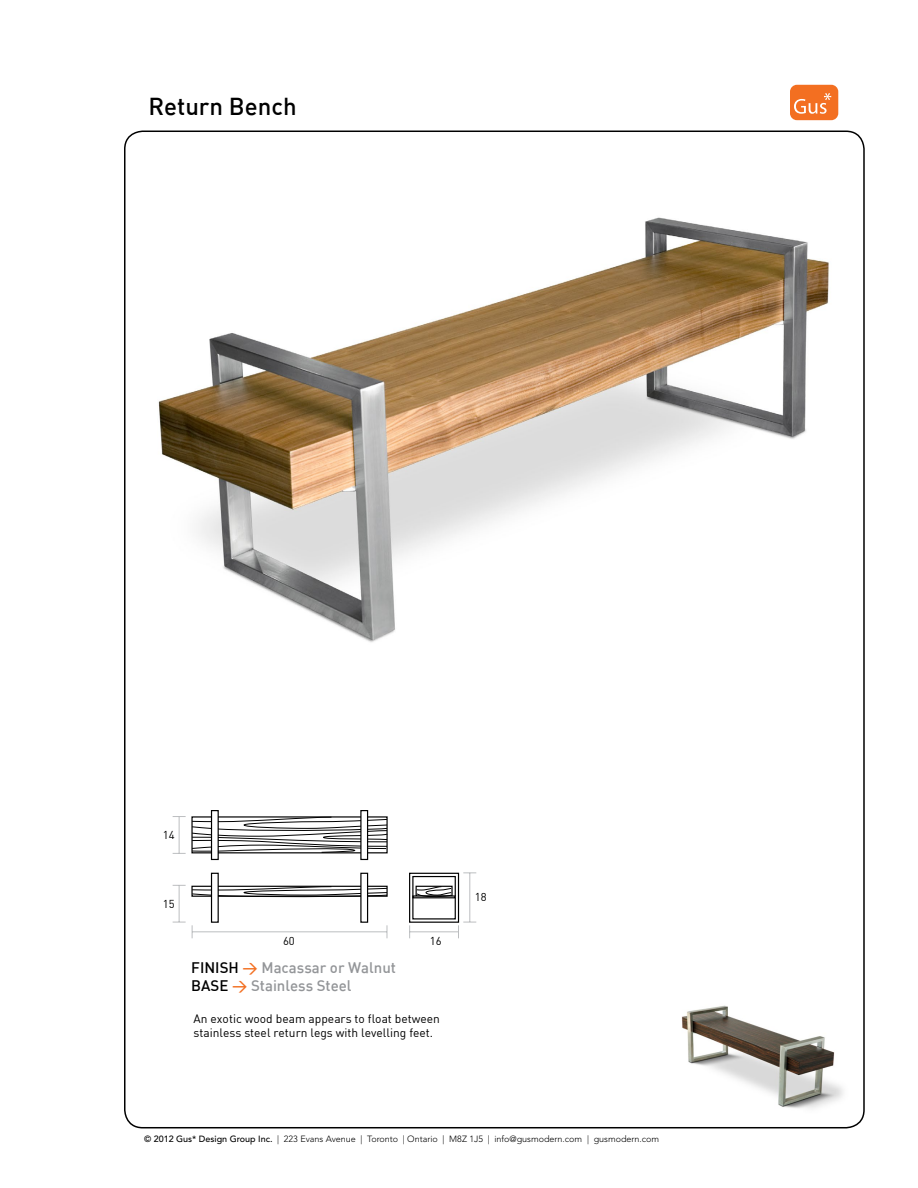
<style>
.page{position:relative;width:918px;height:1188px;background:#fff}
.page>*{position:absolute;margin:0;border:0;box-sizing:border-box;transform-origin:0 0}
.t1{font:500 24px "DIN";color:#000}
.t2{font:500 15px/18px "DIN";color:#939598}
.t3{font:12px/14.4px "DIN";color:#000}
.t4{font:11.25px "DIN";color:#000}
.t5{font:300 9px "Avenir LT";color:#000}
.s1{color:#000}
.s2{color:#f36f21}
.s3{font-weight:500}
</style>
<div class="page">
<div style="left:790px;top:85px;width:48px;height:35px;background:#f36f21;border-radius:7px"></div>
<svg style="left:794px;top:93px;width:37px;height:21px"></svg>
<img style="left:158px;top:217px;width:671px;height:425px">
<img style="left:681px;top:1005px;width:162px;height:104px">
<svg style="left:192px;top:925px;width:1px;height:13px"></svg>
<svg style="left:386px;top:925px;width:1px;height:13px"></svg>
<hr style="left:192px;top:931px;width:195px;height:1px;background:#bcbec0">
<svg style="left:173px;top:885px;width:13px;height:1px"></svg>
<svg style="left:173px;top:922px;width:13px;height:1px"></svg>
<hr style="left:179px;top:885px;width:1px;height:37px;background:#bcbec0">
<svg style="left:173px;top:816px;width:13px;height:1px"></svg>
<svg style="left:173px;top:853px;width:13px;height:1px"></svg>
<hr style="left:179px;top:817px;width:1px;height:36px;background:#bcbec0">
<div style="left:191px;top:886px;width:197px;height:11px;border:1px solid #000"></div>
<svg style="left:192px;top:887px;width:195px;height:11px"></svg>
<div style="left:212px;top:873px;width:6px;height:49px;background:#fff"></div>
<div style="left:211px;top:873px;width:8px;height:50px;border:1px solid #000"></div>
<div style="left:361px;top:873px;width:7px;height:49px;background:#fff"></div>
<div style="left:360px;top:873px;width:8px;height:50px;border:1px solid #000"></div>
<svg style="left:192px;top:817px;width:195px;height:36px"></svg>
<div style="left:212px;top:811px;width:6px;height:48px;background:#fff"></div>
<div style="left:211px;top:810px;width:8px;height:50px;border:1px solid #000"></div>
<div style="left:361px;top:811px;width:7px;height:48px;background:#fff"></div>
<div style="left:360px;top:810px;width:8px;height:50px;border:1px solid #000"></div>
<svg style="left:409px;top:872px;width:67px;height:66px"></svg>
<h1 class="t1" style="left:148px;top:91px;width:150px">Return Bench</h1>
<p class="t4" style="left:163px;top:828px;width:13px">14</p>
<p class="t4" style="left:163px;top:897px;width:13px">15</p>
<p class="t4" style="left:283px;top:934px;width:13px">60</p>
<p class="t4" style="left:430px;top:934px;width:13px">16</p>
<h2 class="t2" style="left:191px;top:958px;width:206px"><span class="s1">FINISH</span> <span class="s2">&gt;</span> Macassar or Walnut<br><span class="s1">BASE</span> <span class="s2">&gt;</span> Stainless Steel</h2>
<h3 class="t3" style="left:194px;top:1011px;width:248px">An exotic wood beam appears to float between stainless steel return legs with levelling feet.</h3>
<p class="t4" style="left:475px;top:890px;width:13px">18</p>
<p class="t5" style="left:144px;top:1134px;width:517px"><span class="s3">© 2012 Gus* Design Group Inc.</span> | 223 Evans Avenue | Toronto | Ontario | M8Z 1J5 | info@gusmodern.com | gusmodern.com</p>
</div>
